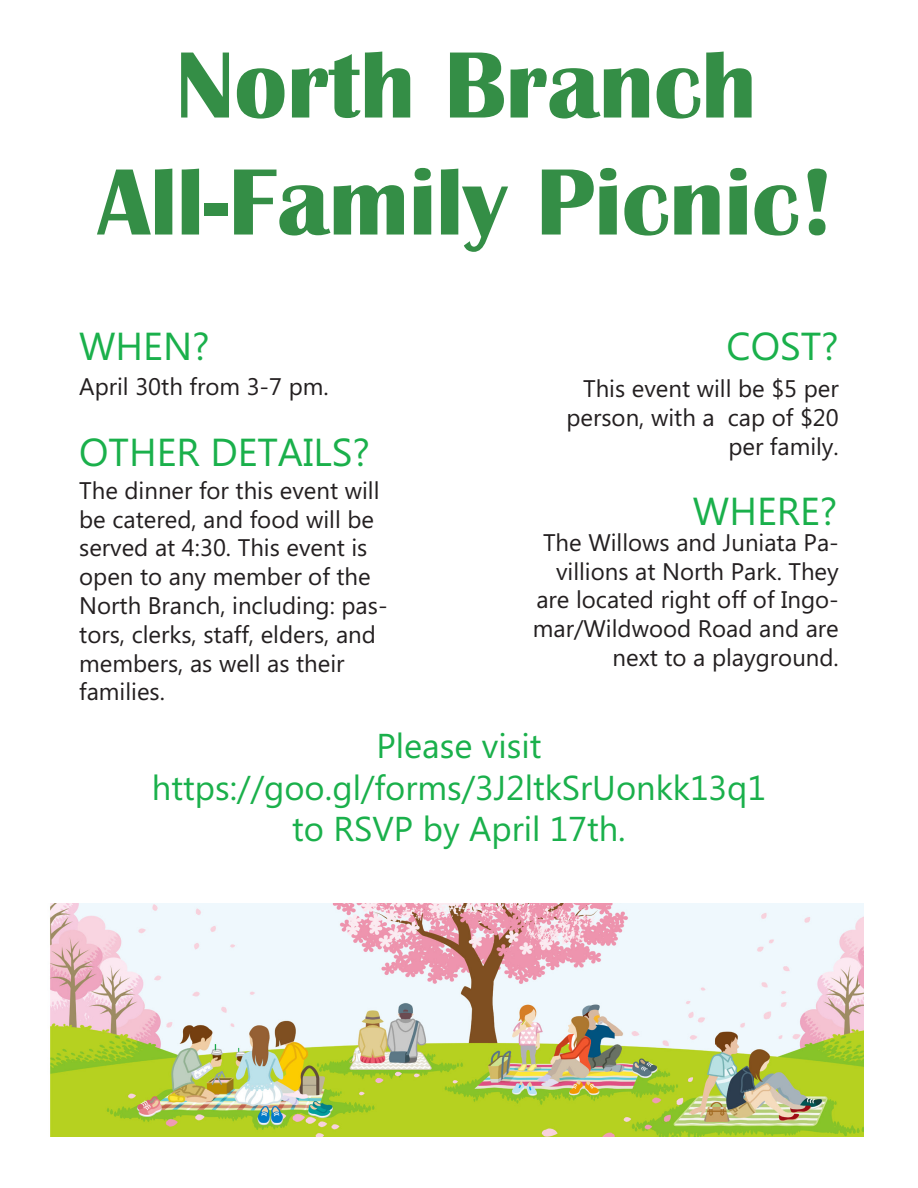
<style>
.page{position:relative;width:918px;height:1188px;background:#fff}
.page>*{position:absolute;margin:0;border:0;box-sizing:border-box;transform-origin:0 0}
.t1{font:700 97.5px/117px "Britannic";color:#348e46;text-align:center}
.t2{font:39px "Microsoft Phags Pa";color:#1ab04b}
.t3{font:34.5px "Microsoft Phags Pa";color:#1ab04b}
.t4{font:24px/28.8px "Microsoft Phags Pa";color:#231f20;text-align:right}
</style>
<div class="page">
<img style="left:50px;top:903px;width:814px;height:234px">
<p class="t1" style="left:98px;top:28px;width:739px">North Branch<br>All-Family Picnic!</p>
<p class="t2" style="left:79px;top:319px;width:132px">WHEN?</p>
<p class="t4" style="left:79px;top:371px;width:251px">April 30th from 3-7 pm.</p>
<p class="t2" style="left:79px;top:425px;width:292px">OTHER DETAILS?</p>
<p class="t2" style="left:727px;top:319px;width:114px">COST?</p>
<p class="t4" style="left:583px;top:373px;width:257px">This event will be $5 per</p>
<p class="t4" style="left:566px;top:402px;width:274px">person, with a cap of $20 per family.</p>
<p class="t4" style="left:79px;top:475px;width:310px;text-align:left">The dinner for this event will be catered, and food will be served at 4:30. This event is open to any member of the<br>North Branch, including: pas&shy;tors, clerks, staff, elders, and members, as well as their families.</p>
<p class="t3" style="left:377px;top:722px;width:166px">Please visit</p>
<p class="t3" style="left:152px;top:764px;width:616px">https://goo.gl/forms/3J2ltkSrUonkk13q1</p>
<p class="t3" style="left:292px;top:805px;width:335px">to RSVP by April 17th.</p>
<p class="t2" style="left:693px;top:484px;width:146px">WHERE?</p>
<p class="t4" style="left:533px;top:527px;width:307px">The Willows and Juniata Pa&shy;villions at North Park. They are located right off of Ingo&shy;mar/Wildwood Road and are next to a playground.</p>
</div>
